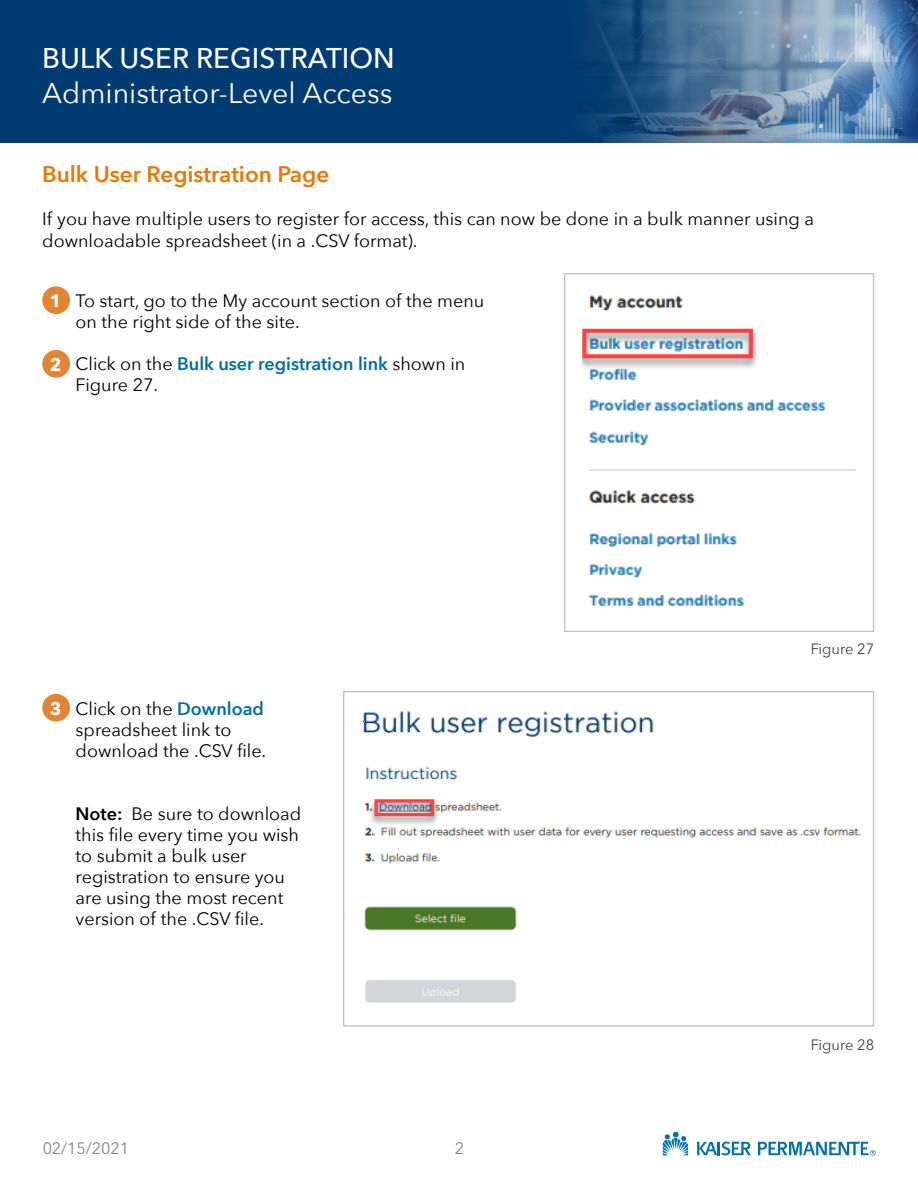
<style>
.page{position:relative;width:918px;height:1188px;background:#fff}
.page>*{position:absolute;margin:0;border:0;box-sizing:border-box;transform-origin:0 0}
.t1{font:28.5px "Avenir Next";color:#fff}
.t2{font:500 28.5px "Avenir Next";color:#fff}
.t3{font:600 22.5px "Avenir Next";color:#ea7600}
.t4{font:18px/21px "Avenir Next";color:#000}
.t5{font:700 18px "Avenir Next";color:#fff}
.t6{font:16.5px "Avenir Next";color:#000}
.t7{font:15px "Avenir Next";color:#000}
.s1{font-weight:600;color:#006ba6}
.s2{font-weight:700;color:#fff}
.s3{font-weight:600}
</style>
<div class="page">
<div style="left:0;top:0;width:918px;height:142px;background:#003c71"></div>
<img style="left:587px;top:0;width:331px;height:142px">
<svg style="left:582px;top:295px;width:274px;height:312px"></svg>
<div style="left:42px;top:286px;width:28px;height:28px;background:#e18433;border-radius:50%"></div>
<div style="left:42px;top:350px;width:28px;height:28px;background:#e18433;border-radius:50%"></div>
<svg style="left:364px;top:767px;width:498px;height:236px"></svg>
<svg style="left:663px;top:1132px;width:25px;height:23px"></svg>
<svg style="left:697px;top:1142px;width:54px;height:13px"></svg>
<svg style="left:758px;top:1142px;width:118px;height:14px"></svg>
<div style="left:42px;top:694px;width:28px;height:28px;background:#e18433;border-radius:50%"></div>
<img style="left:364px;top:711px;width:290px;height:26px">
<h1 class="t2" style="left:42px;top:34px;width:354px">BULK USER REGISTRATION</h1>
<h1 class="t1" style="left:42px;top:69px;width:352px">Administrator-Level Access</h1>
<p class="t3" style="left:42px;top:155px;width:289px">Bulk User Registration Page</p>
<p class="t4" style="left:42px;top:206px;width:773px;line-height:22.5px">If you have multiple users to register for access, this can now be done in a bulk manner using a downloadable spreadsheet (in a .CSV format).</p>
<p class="t5" style="left:50px;top:285px;width:13px">1</p>
<p class="t5" style="left:50px;top:349px;width:13px">2</p>
<p class="t4" style="left:76px;top:290px;width:410px">To start, go to the My account section of the menu on the right side of the site.</p>
<p class="t4" style="left:76px;top:353px;width:391px">Click on the <span class="s1">Bulk user registration link</span> shown in<br>Figure 27.</p>
<p class="t4" style="left:76px;top:698px;width:192px;text-indent:-26px"><span class="s2">3</span> Click on the <span class="s1">Download </span>spreadsheet link to download the .CSV file.</p>
<p class="t4" style="left:76px;top:803px;width:227px"><span class="s3">Note:</span> Be sure to download this file every time you wish to submit a bulk user registration to ensure you are using the most recent version of the .CSV file.</p>
<p class="t6" style="left:42px;top:1134px;width:88px">02/15/2021</p>
<p class="t6" style="left:454px;top:1134px;width:11px">2</p>
<p class="t7" style="left:811px;top:636px;width:65px">Figure 27</p>
<p class="t7" style="left:811px;top:1032px;width:65px">Figure 28</p>
</div>
